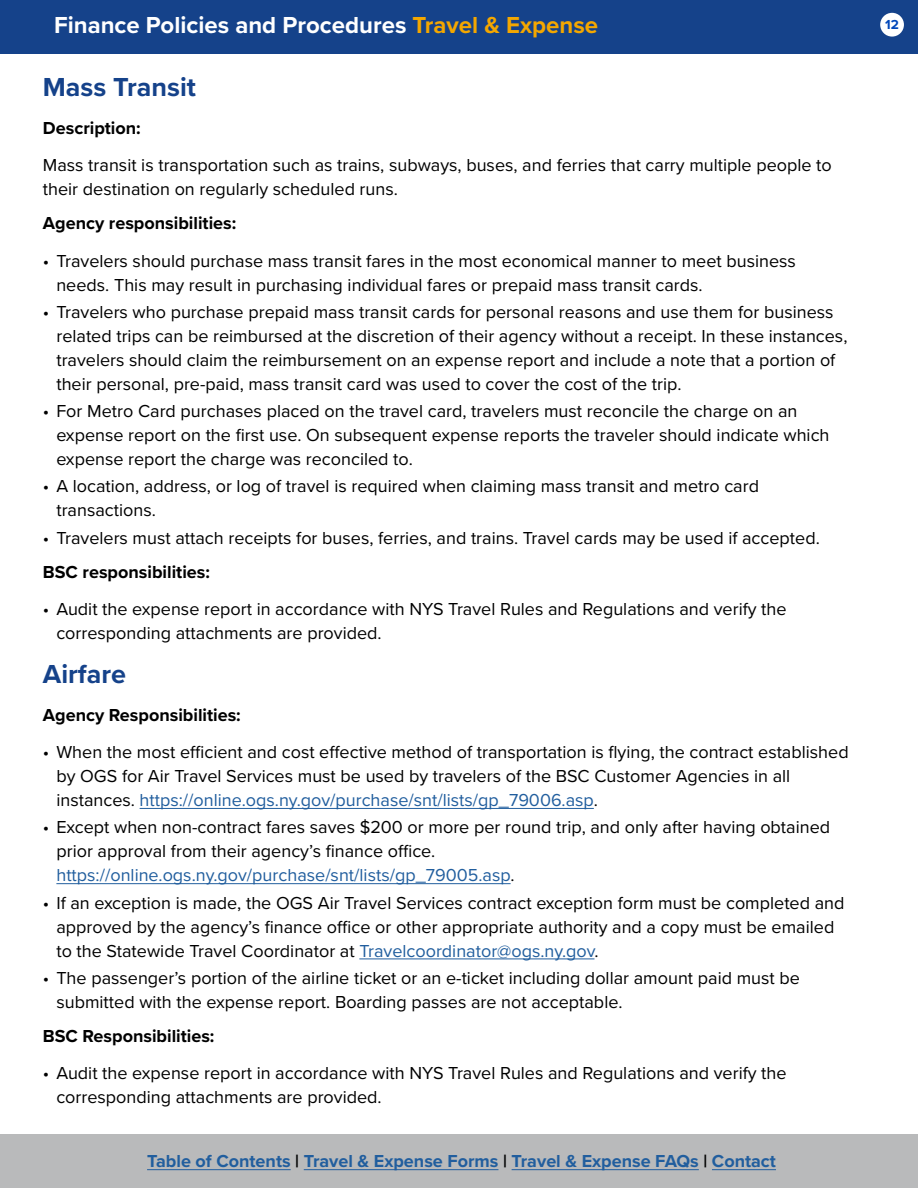
<style>
.page{position:relative;width:918px;height:1188px;background:#fff}
.page>*{position:absolute;margin:0;border:0;box-sizing:border-box;transform-origin:0 0}
.t1{font:700 27px "Proxima Nova";color:#15428a}
.t2{font:700 24px "Proxima Nova";color:#fff}
.Body{font:18px/24px "Proxima Nova";color:#000}
.Body-2{font:700 18px "Proxima Nova";color:#000}
.t3{font:700 18px "Proxima Nova";color:#215e9e}
.t4{font:700 13.5px "Proxima Nova";color:#0047ba}
.s1{color:#f4a700}
.s2{color:#215e9e}
.s3{color:#000}
</style>
<div class="page">
<div style="left:0;top:1134px;width:918px;height:54px;background:#b9babb"></div>
<hr style="left:147px;top:1169px;width:144px;height:1px;background:#215e9e">
<hr style="left:304px;top:1169px;width:194px;height:1px;background:#215e9e">
<hr style="left:512px;top:1169px;width:187px;height:1px;background:#215e9e">
<hr style="left:712px;top:1169px;width:64px;height:1px;background:#215e9e">
<div style="left:0;top:0;width:918px;height:54px;background:#15428a"></div>
<div style="left:880px;top:13px;width:24px;height:24px;background:#fff;border-radius:50%"></div>
<hr style="left:140px;top:808px;width:454px;height:1px;background:#215e9e">
<hr style="left:56px;top:883px;width:455px;height:1px;background:#215e9e">
<hr style="left:359px;top:959px;width:236px;height:1px;background:#215e9e">
<p class="t2" style="left:54px;top:7px;width:546px">Finance Policies and Procedures <span class="s1">Travel &amp; Expense</span></p>
<p class="t4" style="left:885px;top:14px;width:15px">12</p>
<p class="t1" style="left:43px;top:67px;width:155px">Mass Transit</p>
<p class="Body-2" style="left:43px;top:114px;width:99px">Description:</p>
<p class="Body" style="left:43px;top:152px;width:791px">Mass transit is transportation such as trains, subways, buses, and ferries that carry multiple people to their destination on regularly scheduled runs.</p>
<p class="Body-2" style="left:43px;top:210px;width:195px">Agency responsibilities:</p>
<p class="Body" style="left:56px;top:248px;width:741px;text-indent:-13px">• Travelers should purchase mass transit fares in the most economical manner to meet business needs. This may result in purchasing individual fares or prepaid mass transit cards.</p>
<p class="Body" style="left:56px;top:299px;width:793px;text-indent:-13px">• Travelers who purchase prepaid mass transit cards for personal reasons and use them for business related trips can be reimbursed at the discretion of their agency without a receipt. In these instances, travelers should claim the reimbursement on an expense report and include a note that a portion of their personal, pre-paid, mass transit card was used to cover the cost of the trip.</p>
<p class="Body" style="left:56px;top:398px;width:775px;text-indent:-13px">• For Metro Card purchases placed on the travel card, travelers must reconcile the charge on an expense report on the first use. On subsequent expense reports the traveler should indicate which expense report the charge was reconciled to.</p>
<p class="Body" style="left:56px;top:473px;width:704px;text-indent:-13px">• A location, address, or log of travel is required when claiming mass transit and metro card transactions.</p>
<p class="Body" style="left:43px;top:525px;width:778px">• Travelers must attach receipts for buses, ferries, and trains. Travel cards may be used if accepted.</p>
<p class="Body-2" style="left:43px;top:558px;width:169px">BSC responsibilities:</p>
<p class="Body" style="left:56px;top:596px;width:732px;text-indent:-13px">• Audit the expense report in accordance with NYS Travel Rules and Regulations and verify the corresponding attachments are provided.</p>
<p class="t1" style="left:43px;top:654px;width:85px">Airfare</p>
<p class="Body-2" style="left:43px;top:701px;width:199px">Agency Responsibilities:</p>
<p class="Body" style="left:56px;top:739px;width:794px;text-indent:-13px">• When the most efficient and cost effective method of transportation is flying, the contract established by OGS for Air Travel Services must be used by travelers of the BSC Customer Agencies in all instances. <span class="s2">https://online.ogs.ny.gov/purchase/snt/lists/gp_79006.asp</span>.</p>
<p class="Body" style="left:56px;top:814px;width:775px;text-indent:-13px">• Except when non-contract fares saves $200 or more per round trip, and only after having obtained prior approval from their agency’s finance office. <span class="s2">https://online.ogs.ny.gov/purchase/snt/lists/gp_79005.asp</span>.</p>
<p class="Body" style="left:56px;top:890px;width:790px;text-indent:-13px">• If an exception is made, the OGS Air Travel Services contract exception form must be completed and approved by the agency’s finance office or other appropriate authority and a copy must be emailed to the Statewide Travel Coordinator at <span class="s2">Travelcoordinator@ogs.ny.gov</span>.</p>
<p class="Body" style="left:56px;top:965px;width:745px;text-indent:-13px">• The passenger’s portion of the airline ticket or an e-ticket including dollar amount paid must be submitted with the expense report. Boarding passes are not acceptable.</p>
<p class="Body-2" style="left:43px;top:1022px;width:173px">BSC Responsibilities:</p>
<p class="Body" style="left:56px;top:1060px;width:732px;text-indent:-13px">• Audit the expense report in accordance with NYS Travel Rules and Regulations and verify the corresponding attachments are provided.</p>
<p class="t3" style="left:147px;top:1148px;width:630px">Table of Contents <span class="s3">|</span> Travel &amp; Expense Forms <span class="s3">|</span> Travel &amp; Expense FAQs <span class="s3">|</span> Contact</p>
</div>
